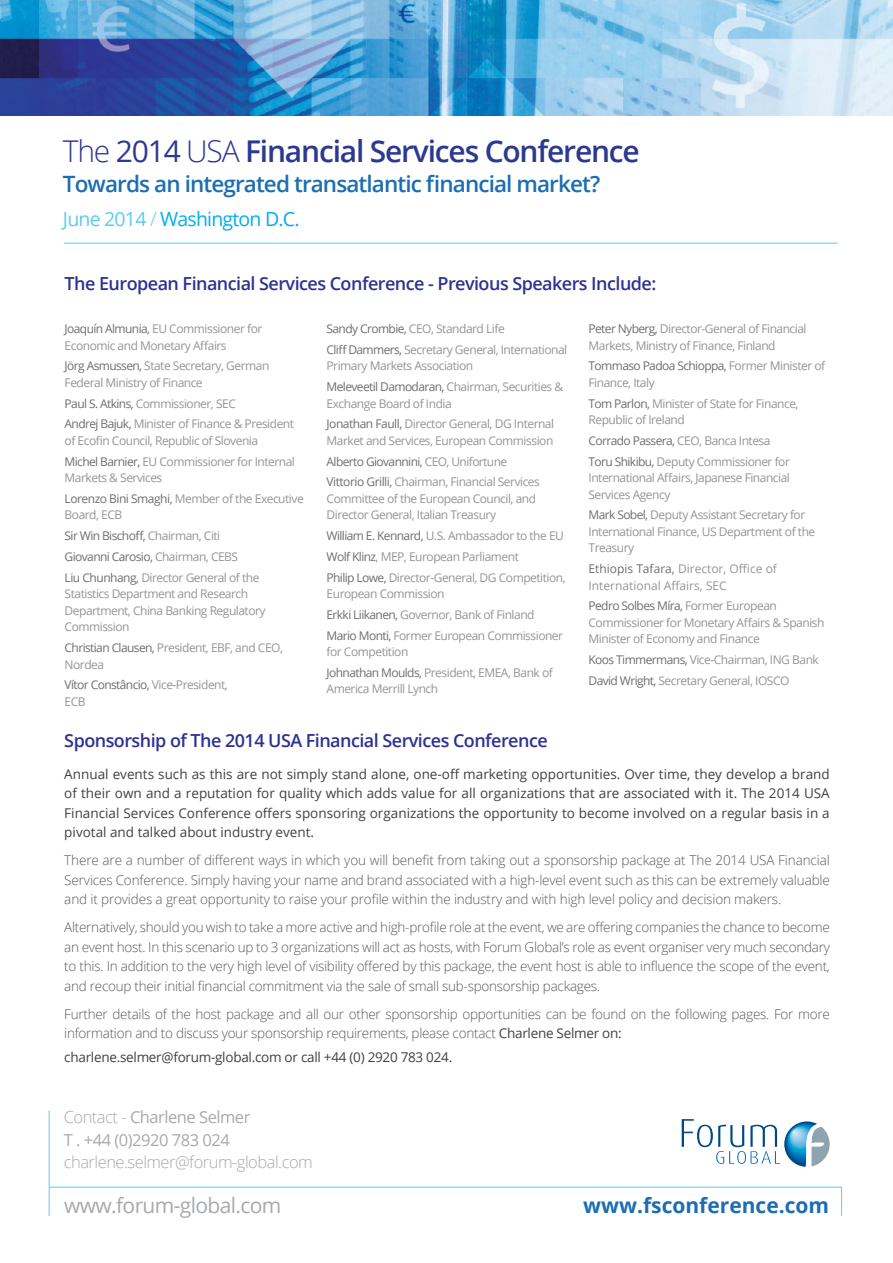
<style>
.page{position:relative;width:893px;height:1263px;background:#fff}
.page>*{position:absolute;margin:0;border:0;box-sizing:border-box;transform-origin:0 0}
.t1{font:600 30px "Open Sans";letter-spacing:-.04em;color:#2b3990}
.t2{font:600 22.5px "Open Sans";letter-spacing:-.04em;color:#1c6eb3}
.t3{font:21px "Open Sans";letter-spacing:-.03em;color:#a7a9ac}
.t4{font:700 21px "Open Sans";color:#1c6eb3}
.t5{font:19.5px "Open Sans";letter-spacing:-.04em;color:#00aeef}
.t6{font:600 18px "Open Sans";letter-spacing:-.03em;color:#2d3293}
.t7{font:16.5px/22.5px "Open Sans";letter-spacing:-.03em;color:#a7a9ac}
.t8{font:300 16.5px "Open Sans";letter-spacing:-.03em;color:#a7a9ac}
.t9{font:300 13.5px/19.5px "Open Sans";letter-spacing:-.02em;color:#58595b;text-align:justify}
.t10{font:13.5px/19.5px "Open Sans";color:#414042;text-align:justify}
.t11{font:13.5px "Open Sans";letter-spacing:-.02em;color:#414042}
.t12{font:12px/20.7px "Open Sans";letter-spacing:-.04em;color:#939598}
.t13{font:12px/16.5px "Open Sans";color:#939598}
.s1{font-weight:300}
.s2{font-weight:400}
.s3{color:#5ccbef}
.s4{font-weight:300;color:#5ccbef}
.s5{color:#6d6e71}
.s6{font-weight:400;color:#414042}
</style>
<div class="page">
<img style="left:1px;top:0;width:892px;height:116px">
<svg style="left:48px;top:1186px;width:794px;height:30px"></svg>
<hr style="left:49px;top:1110px;width:1px;height:106px;background:#5ccbef">
<hr style="left:64px;top:243px;width:774px;height:1px;background:#5ccbef">
<svg style="left:682px;top:1119px;width:148px;height:48px"></svg>
<h1 class="t1" style="left:63px;top:131px;width:578px"><span class="s1">The</span> <span class="s2">2014</span> <span class="s1">USA</span> Financial Services Conference</h1>
<h2 class="t2" style="left:63px;top:168px;width:539px">Towards an integrated transatlantic financial market?</h2>
<h3 class="t5" style="left:63px;top:205px;width:238px"><span class="s3">June 2014</span> <span class="s4">/</span> Washington D.C.</h3>
<h3 class="t6" style="left:65px;top:271px;width:593px">The European Financial Services Conference - Previous Speakers Include:</h3>
<p class="t12" style="left:65px;top:320px;width:199px;line-height:16.5px"><span class="s5">Joaquín Almunia,</span> EU Commissioner for<br>Economic and Monetary Affairs</p>
<p class="t12" style="left:65px;top:358px;width:206px;line-height:16.5px"><span class="s5">Jörg Asmussen,</span> State Secretary, German<br>Federal Ministry of Finance</p>
<p class="t12" style="left:65px;top:393px;width:231px"><span class="s5">Paul S. Atkins,</span> Commissioner, SEC<br><span class="s5">Andrej Bajuk,</span> Minister of Finance &amp; President</p>
<p class="t12" style="left:65px;top:430px;width:232px">of Ecofin Council, Republic of Slovenia<br><span class="s5">Michel Barnier,</span> EU Commissioner for Internal</p>
<p class="t12" style="left:65px;top:467px;width:241px">Markets &amp; Services<br><span class="s5">Lorenzo Bini Smaghi,</span> Member of the Executive</p>
<p class="t12" style="left:65px;top:504px;width:196px">Board, ECB<br><span class="s5">Sir Win Bischoff,</span> Chairman, Citi<br><span class="s5">Giovanni Carosio,</span> Chairman, CEBS<br><span class="s5">Liu Chunhang,</span> Director General of the</p>
<p class="t12" style="left:65px;top:585px;width:202px;line-height:16.5px">Statistics Department and Research<br>Department, China Banking Regulatory<br>Commission</p>
<p class="t12" style="left:65px;top:639px;width:220px;line-height:16.5px"><span class="s5">Christian Clausen,</span> President, EBF, and CEO,<br>Nordea</p>
<p class="t12" style="left:65px;top:676px;width:165px;line-height:16.5px"><span class="s5">Vítor Constâncio,</span> Vice-President,<br>ECB</p>
<p class="t12" style="left:588px;top:320px;width:220px;line-height:16.5px"><span class="s5">Peter Nyberg,</span> Director-General of Financial<br>Markets, Ministry of Finance, Finland</p>
<p class="t12" style="left:588px;top:357px;width:238px;line-height:16.5px"><span class="s5">Tommaso Padoa Schioppa,</span> Former Minister of<br>Finance, Italy</p>
<p class="t12" style="left:588px;top:395px;width:212px;line-height:16.5px"><span class="s5">Tom Parlon,</span> Minister of State for Finance,<br>Republic of Ireland</p>
<p class="t12" style="left:588px;top:430px;width:203px"><span class="s5">Corrado Passera,</span> CEO, Banca Intesa<br><span class="s5">Toru Shikibu,</span> Deputy Commissioner for</p>
<p class="t12" style="left:588px;top:469px;width:203px;line-height:16.5px">International Affairs, Japanese Financial<br>Services Agency</p>
<p class="t12" style="left:588px;top:506px;width:228px;line-height:16.5px"><span class="s5">Mark Sobel,</span> Deputy Assistant Secretary for<br>International Finance, US Department of the<br>Treasury</p>
<p class="t13" style="left:588px;top:560px;width:190px"><span class="s5">Ethiopis Tafara,</span> Director, Office of<br>International Affairs, SEC</p>
<p class="t12" style="left:588px;top:597px;width:238px;line-height:16.5px"><span class="s5">Pedro Solbes Míra,</span> Former European<br>Commissioner for Monetary Affairs &amp; Spanish<br>Minister of Economy and Finance</p>
<p class="t12" style="left:588px;top:649px;width:232px"><span class="s5">Koos Timmermans,</span> Vice-Chairman, ING Bank<br><span class="s5">David Wright,</span> Secretary General, IOSCO</p>
<p class="t12" style="left:327px;top:318px;width:242px"><span class="s5">Sandy Crombie,</span> CEO, Standard Life<br><span class="s5">Cliff Dammers,</span> Secretary General, International</p>
<p class="t12" style="left:327px;top:355px;width:238px">Primary Markets Association<br><span class="s5">Meleveetil Damodaran,</span> Chairman, Securities &amp;</p>
<p class="t12" style="left:327px;top:393px;width:229px">Exchange Board of India<br><span class="s5">Jonathan Faull,</span> Director General, DG Internal</p>
<p class="t12" style="left:327px;top:430px;width:228px">Market and Services, European Commission<br><span class="s5">Alberto Giovannini,</span> CEO, Unifortune<br><span class="s5">Vittorio Grilli,</span> Chairman, Financial Services</p>
<p class="t12" style="left:327px;top:490px;width:211px;line-height:16.5px">Committee of the European Council, and<br>Director General, Italian Treasury</p>
<p class="t12" style="left:327px;top:525px;width:241px"><span class="s5">William E. Kennard,</span> U.S. Ambassador to the EU<br><span class="s5">Wolf Klinz</span>, MEP, European Parliament<br><span class="s5">Philip Lowe,</span> Director-General, DG Competition,</p>
<p class="t12" style="left:327px;top:583px;width:238px">European Commission<br><span class="s5">Erkki Liikanen,</span> Governor, Bank of Finland<br><span class="s5">Mario Monti,</span> Former European Commissioner</p>
<p class="t12" style="left:327px;top:641px;width:228px">for Competition<br><span class="s5">Johnathan Moulds,</span> President, EMEA, Bank of</p>
<p class="t12" style="left:327px;top:678px;width:113px">America Merrill Lynch</p>
<h3 class="t6" style="left:64px;top:728px;width:485px">Sponsorship of The 2014 USA Financial Services Conference</h3>
<p class="t10" style="left:64px;top:764px;width:767px">Annual events such as this are not simply stand alone, one-off marketing opportunities. Over time, they develop a brand of their own and a reputation for quality which adds value for all organizations that are associated with it. The 2014 USA Financial Services Conference offers sponsoring organizations the opportunity to become involved on a regular basis in a pivotal and talked about industry event.</p>
<p class="t9" style="left:64px;top:850px;width:767px">There are a number of different ways in which you will benefit from taking out a sponsorship package at The 2014 USA Financial Services Conference. Simply having your name and brand associated with a high-level event such as this can be extremely valuable and it provides a great opportunity to raise your profile within the industry and with high level policy and decision makers.</p>
<p class="t9" style="left:64px;top:917px;width:767px">Alternatively, should you wish to take a more active and high-profile role at the event, we are offering companies the chance to become an event host. In this scenario up to 3 organizations will act as hosts, with Forum Global’s role as event organiser very much secondary to this. In addition to the very high level of visibility offered by this package, the event host is able to influence the scope of the event, and recoup their initial financial commitment via the sale of small sub-sponsorship packages.</p>
<p class="t9" style="left:64px;top:1004px;width:767px">Further details of the host package and all our other sponsorship opportunities can be found on the following pages. For more information and to discuss your sponsorship requirements, please contact <span class="s6">Charlene Selmer on:</span></p>
<p class="t11" style="left:64px;top:1048px;width:389px">charlene.selmer@forum-global.com or call +44 (0) 2920 783 024.</p>
<h3 class="t7" style="left:64px;top:1105px;width:188px"><span class="s1">Contact -</span> Charlene Selmer<br>T . +44 (0)2920 783 024</h3>
<h3 class="t8" style="left:64px;top:1151px;width:251px">charlene.selmer@forum-global.com</h3>
<h3 class="t3" style="left:64px;top:1191px;width:219px">www.forum-global.com</h3>
<h3 class="t4" style="left:583px;top:1190px;width:247px">www.fsconference.com</h3>
</div>
